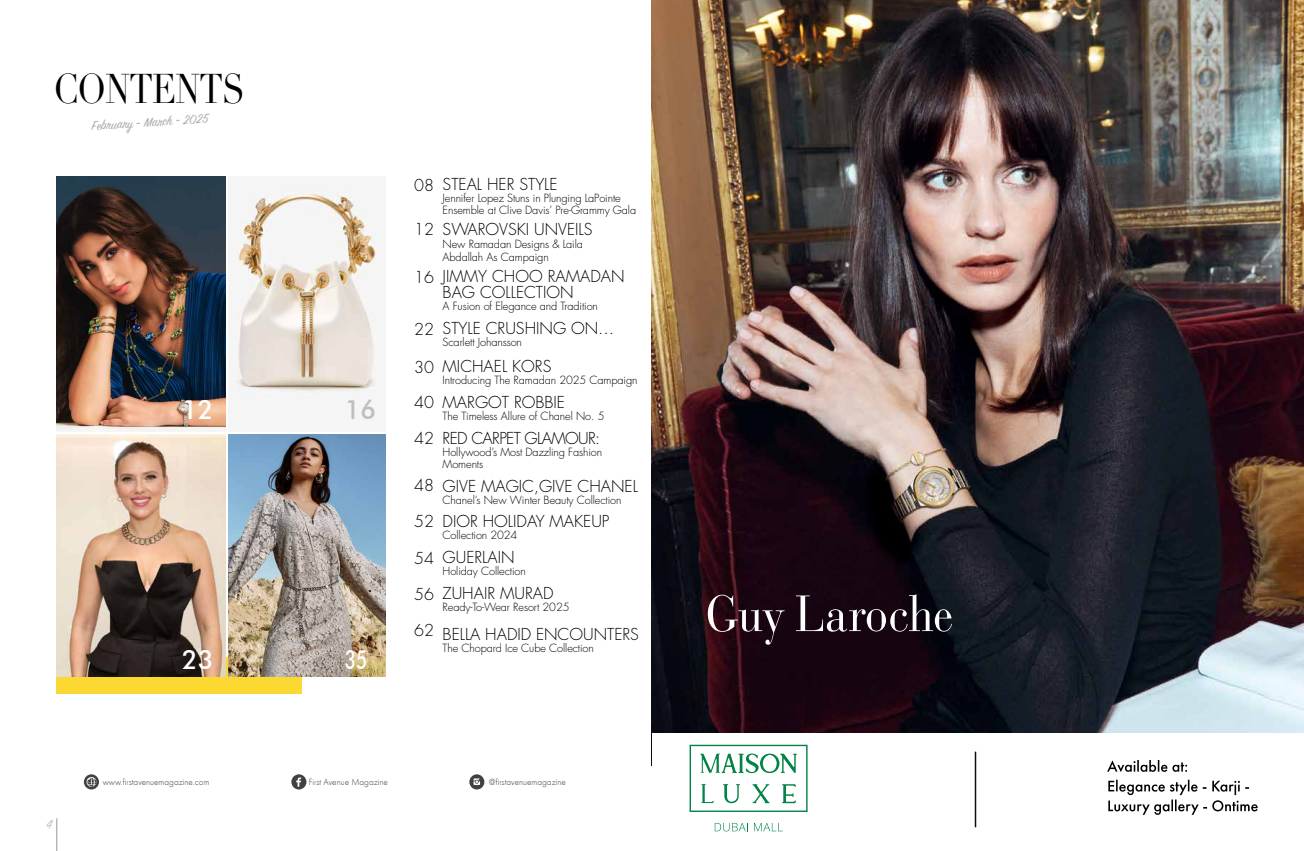
<style>
.page{position:relative;width:1304px;height:851px;background:#fff}
.page>*{position:absolute;margin:0;border:0;box-sizing:border-box;transform-origin:0 0}
.t1{font:40.9px "Didot LH";letter-spacing:-.025em;color:#000;scale:.84 1}
.t2{font:500 26.5px "Futura BT";color:#fff}
.t3{font:500 26.5px "Futura BT";color:#bcbec0}
.t4{font:500 26.5px "Futura BT";color:#fff;scale:.7 1}
.t5{font:300 16px/35px "Futura Std";color:#000}
.t6{font:300 16px "Futura Std";letter-spacing:-.04em;color:#000}
.t7{font:14.3px "Sign Painter House Script";color:#6d6e71}
.t8{font:300 11px/12px "Futura Std";letter-spacing:-.01em;color:#000}
.t9{font:9.3px "Futura T Light";color:#414042}
</style>
<div class="page">
<hr style="left:57px;top:818px;width:1px;height:32px;background:#939598">
<img style="left:652px;top:0;width:652px;height:733px">
<svg style="left:708px;top:594px;width:76px;height:50px;background:#412a34"></svg>
<svg style="left:796px;top:594px;width:156px;height:37px;background:#3e343d"></svg>
<div style="left:690px;top:744px;width:118px;height:67px;border:1px solid #008345"></div>
<svg style="left:701px;top:784px;width:13px;height:18px"></svg>
<svg style="left:782px;top:784px;width:14px;height:19px"></svg>
<svg style="left:723px;top:784px;width:17px;height:19px"></svg>
<svg style="left:752px;top:784px;width:18px;height:19px"></svg>
<svg style="left:700px;top:753px;width:97px;height:20px"></svg>
<svg style="left:715px;top:822px;width:33px;height:9px"></svg>
<svg style="left:754px;top:822px;width:29px;height:9px"></svg>
<hr style="left:975px;top:751px;width:1px;height:76px;background:#000">
<svg style="left:1108px;top:779px;width:150px;height:35px"></svg>
<svg style="left:1107px;top:760px;width:80px;height:12px"></svg>
<svg style="left:84px;top:774px;width:15px;height:15px"></svg>
<svg style="left:469px;top:774px;width:15px;height:15px"></svg>
<svg style="left:291px;top:774px;width:15px;height:15px"></svg>
<div style="left:57px;top:657px;width:245px;height:36px;background:#fcd832"></div>
<img style="left:235px;top:185px;width:143px;height:211px">
<img style="left:57px;top:176px;width:168px;height:255px">
<img style="left:228px;top:434px;width:158px;height:242px">
<img style="left:57px;top:434px;width:168px;height:242px">
<h1 class="t1" style="left:54px;top:65px;width:229px">CONTENTS</h1>
<h3 class="t7" style="left:91px;top:119px;width:118px;rotate:-4deg">February - March - 2025</h3>
<h2 class="t2" style="left:182px;top:393px;width:33px">12</h2>
<h2 class="t3" style="left:345px;top:393px;width:33px">16</h2>
<h2 class="t2" style="left:182px;top:643px;width:33px">23</h2>
<h2 class="t4" style="left:345px;top:643px;width:33px">35</h2>
<h3 class="t5" style="left:443px;top:167px;width:116px">STEAL HER STYLE</h3>
<p class="t8" style="left:443px;top:192px;width:195px">Jennifer Lopez Stuns in Plunging LaPointe<br>Ensemble at Clive Davis’ Pre-Grammy Gala</p>
<h3 class="t5" style="left:443px;top:212px;width:151px">SWAROVSKI UNVEILS</h3>
<p class="t8" style="left:443px;top:238px;width:142px;line-height:13px">New Ramadan Designs &amp; Laila<br>Abdallah As Campaign</p>
<h3 class="t5" style="left:443px;top:269px;width:183px;line-height:16px">JIMMY CHOO RAMADAN<br>BAG COLLECTION</h3>
<p class="t8" style="left:443px;top:300px;width:157px">A Fusion of Elegance and Tradition</p>
<h3 class="t5" style="left:443px;top:311px;width:173px">STYLE CRUSHING ON…</h3>
<p class="t8" style="left:443px;top:336px;width:81px">Scarlett Johansson</p>
<h3 class="t5" style="left:443px;top:349px;width:110px">MICHAEL KORS</h3>
<p class="t8" style="left:443px;top:374px;width:196px">Introducing The Ramadan 2025 Campaign</p>
<h3 class="t5" style="left:443px;top:385px;width:124px">MARGOT ROBBIE</h3>
<p class="t8" style="left:443px;top:410px;width:163px">The Timeless Allure of Chanel No. 5</p>
<h3 class="t6" style="left:443px;top:428px;width:159px">RED CARPET GLAMOUR:</h3>
<p class="t8" style="left:443px;top:446px;width:161px">Hollywood’s Most Dazzling Fashion<br>Moments</p>
<h3 class="t5" style="left:443px;top:469px;width:197px">GIVE MAGIC,GIVE CHANEL</h3>
<p class="t8" style="left:443px;top:494px;width:180px">Chanel’s New Winter Beauty Collection</p>
<h3 class="t5" style="left:443px;top:504px;width:168px">DIOR HOLIDAY MAKEUP</h3>
<p class="t8" style="left:443px;top:529px;width:76px">Collection 2024</p>
<h3 class="t5" style="left:443px;top:540px;width:74px">GUERLAIN</h3>
<p class="t8" style="left:443px;top:565px;width:85px">Holiday Collection</p>
<h3 class="t5" style="left:443px;top:576px;width:112px">ZUHAIR MURAD</h3>
<p class="t8" style="left:443px;top:601px;width:128px">Ready-To-Wear Resort 2025</p>
<h3 class="t5" style="left:443px;top:617px;width:198px">BELLA HADID ENCOUNTERS</h3>
<p class="t8" style="left:443px;top:642px;width:153px">The Chopard Ice Cube Collection</p>
<h3 class="t5" style="left:414px;top:168px;width:21px">08</h3>
<h3 class="t5" style="left:414px;top:212px;width:21px">12</h3>
<h3 class="t5" style="left:414px;top:260px;width:21px">16</h3>
<h3 class="t5" style="left:414px;top:312px;width:21px">22</h3>
<h3 class="t5" style="left:414px;top:350px;width:21px">30<br>40</h3>
<h3 class="t5" style="left:414px;top:421px;width:21px">42</h3>
<h3 class="t5" style="left:414px;top:468px;width:21px">48</h3>
<h3 class="t5" style="left:414px;top:504px;width:21px">52</h3>
<h3 class="t5" style="left:414px;top:541px;width:21px">54</h3>
<h3 class="t5" style="left:414px;top:577px;width:21px">56</h3>
<h3 class="t5" style="left:414px;top:613px;width:21px">62</h3>
<p class="t9" style="left:103px;top:776px;width:108px">www.firstavenuemagazine.com</p>
<p class="t9" style="left:309px;top:776px;width:81px">First Avenue Magazine</p>
<p class="t9" style="left:489px;top:776px;width:79px">@firstavenuemagazine</p>
</div>
